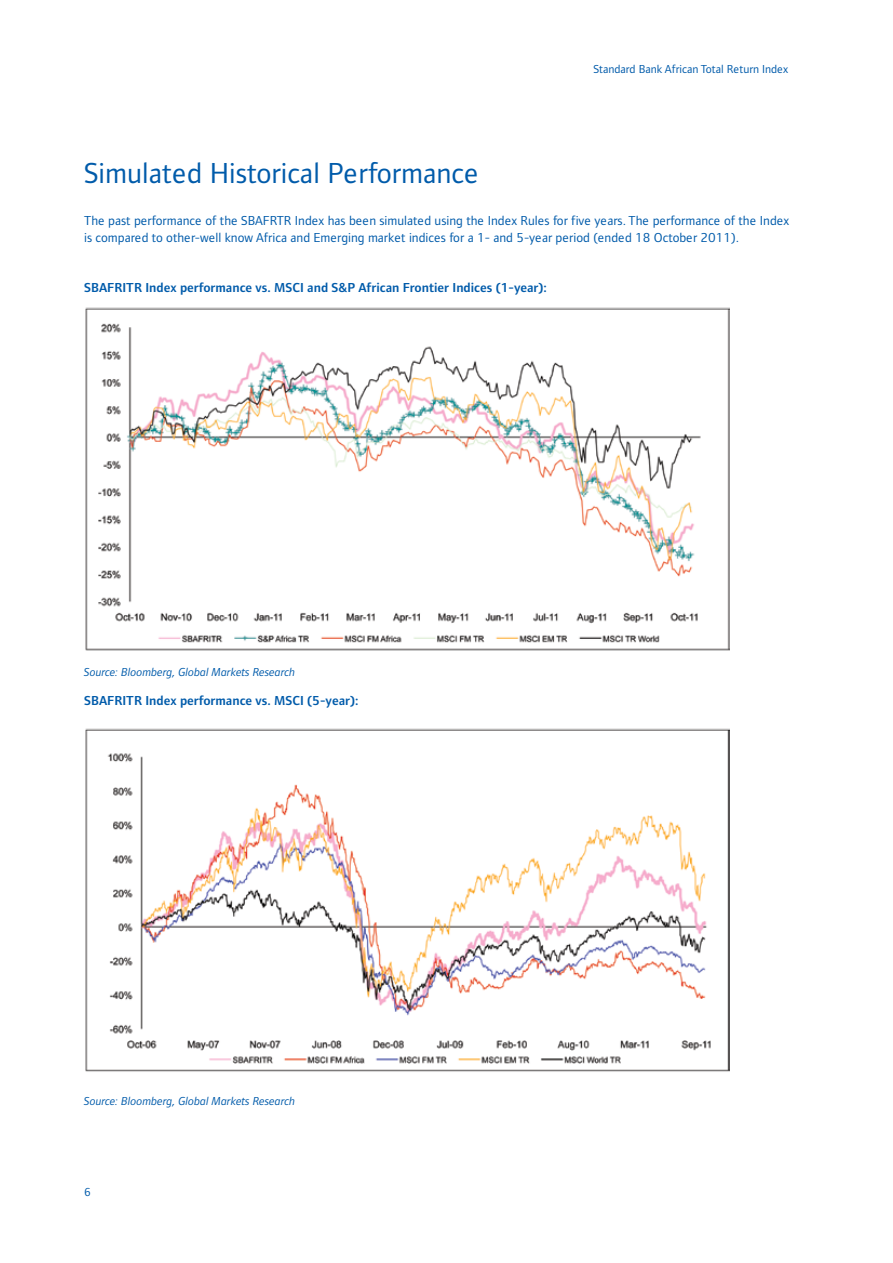
<style>
.page{position:relative;width:893px;height:1263px;background:#fff}
.page>*{position:absolute;margin:0;border:0;box-sizing:border-box;transform-origin:0 0}
.t1{font:30px "Standard Bank";color:#005baa}
.t2{font:13.5px/16.5px "Standard Bank";color:#005baa}
.t3{font:600 13.5px "Standard Bank";color:#005baa}
.t4{font:italic 12px "Standard Bank";color:#005baa}
.t5{font:12px "Standard Bank";color:#005baa}
</style>
<div class="page">
<img style="left:85px;top:307px;width:644px;height:344px">
<img style="left:85px;top:728px;width:644px;height:344px">
<p class="t5" style="left:593px;top:63px;width:196px">Standard Bank African Total Return Index</p>
<h1 class="t1" style="left:84px;top:158px;width:397px">Simulated Historical Performance</h1>
<p class="t2" style="left:84px;top:213px;width:707px">The past performance of the SBAFRTR Index has been simulated using the Index Rules for five years. The performance of the Index is compared to other-well know Africa and Emerging market indices for a 1- and 5-year period (ended 18 October 2011).</p>
<p class="t3" style="left:84px;top:281px;width:464px">SBAFRITR Index performance vs. MSCI and S&amp;P African Frontier Indices (1-year):</p>
<p class="t4" style="left:84px;top:665px;width:212px">Source: Bloomberg, Global Markets Research</p>
<p class="t3" style="left:84px;top:693px;width:276px">SBAFRITR Index performance vs. MSCI (5-year):</p>
<p class="t4" style="left:84px;top:1095px;width:212px">Source: Bloomberg, Global Markets Research</p>
<p class="t5" style="left:84px;top:1186px;width:8px">6</p>
</div>
